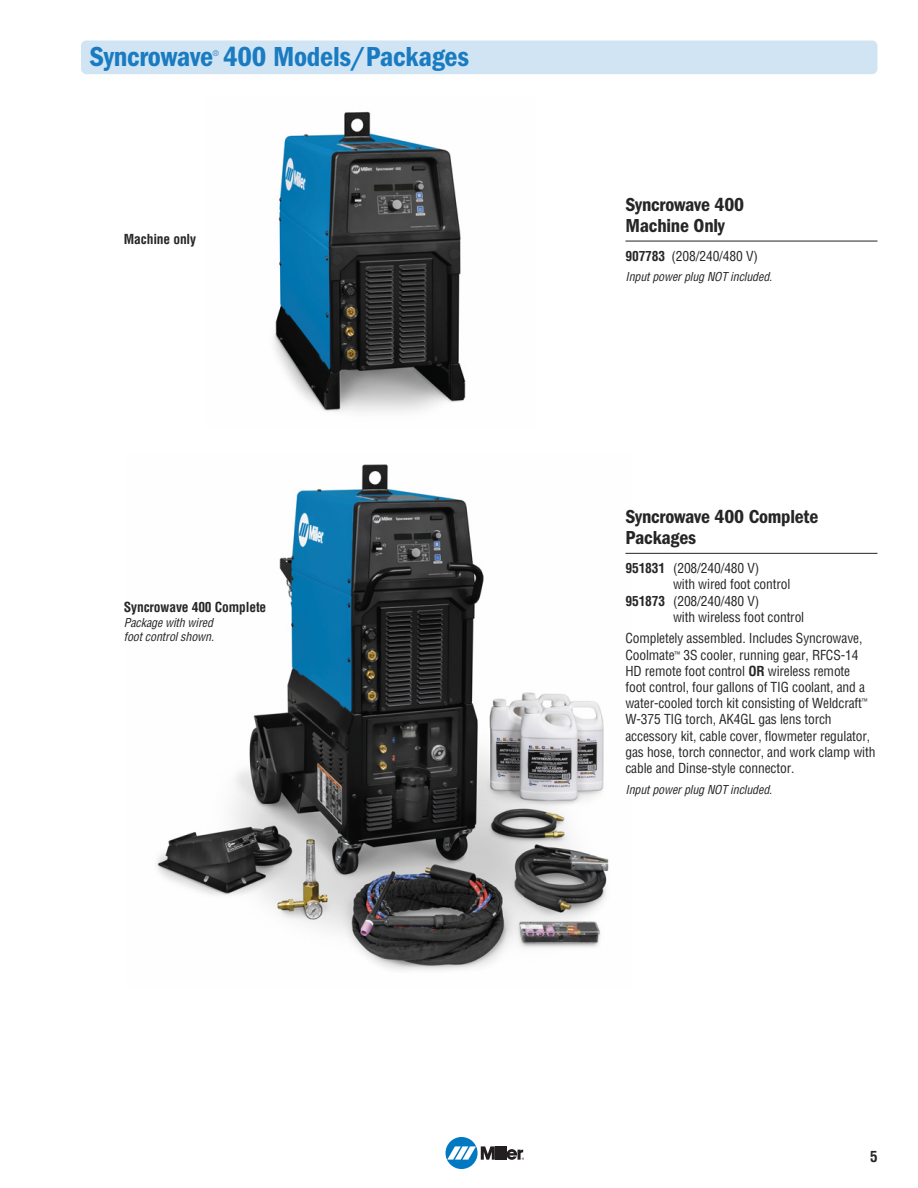
<style>
.page{position:relative;width:918px;height:1188px;background:#fff}
.page>*{position:absolute;margin:0;border:0;box-sizing:border-box;transform-origin:0 0}
.t1{font:28.5px "ITC Franklin Gothic Std Dm Cd";letter-spacing:-.01em;color:#197bc1}
.t2{font:19.5px/21px "ITC Franklin Gothic Std Dm Cd";letter-spacing:-.01em;color:#272526}
.t3{font:700 condensed 15px "Helvetica";color:#272526}
.t4{font:condensed 13.5px/16.2px "Helvetica";letter-spacing:-.01em;color:#272526}
.t5{font:700 condensed 13.5px "Helvetica";letter-spacing:-.01em;color:#272526}
.t6{font:italic condensed 12px/14.4px "Helvetica";color:#272526}
.t7{font:condensed 7.5px "Helvetica";color:#197bc1}
.s1{font-weight:700}
</style>
<div class="page">
<img style="left:156px;top:464px;width:475px;height:507px">
<img style="left:274px;top:111px;width:192px;height:301px">
<div style="left:446px;top:1137px;width:32px;height:32px;background:#0079c2;border-radius:50%"></div>
<hr style="left:499px;top:1146px;width:3px;height:14px;background:#231f20">
<hr style="left:503px;top:1146px;width:3px;height:14px;background:#231f20">
<svg style="left:447px;top:1146px;width:52px;height:14px"></svg>
<svg style="left:506px;top:1149px;width:18px;height:11px"></svg>
<div style="left:81px;top:40px;width:797px;height:34px;background:#d1e4f3;border-radius:5px"></div>
<hr style="left:625px;top:241px;width:253px;height:1px;background:#272526">
<hr style="left:625px;top:553px;width:253px;height:1px;background:#272526">
<h1 class="t1" style="left:90px;top:47px;width:381px">Syncrowave 400 Models/Packages</h1>
<p class="t7" style="left:213px;top:50px;width:7px">®</p>
<p class="t5" style="left:124px;top:234px;width:74px">Machine only</p>
<p class="t5" style="left:124px;top:602px;width:144px">Syncrowave 400 Complete</p>
<p class="t6" style="left:124px;top:616px;width:94px">Package with wired footcontrolshown.</p>
<h2 class="t2" style="left:625px;top:196px;width:120px">Syncrowave 400<br>Machine Only</h2>
<p class="t4" style="left:625px;top:249px;width:134px"><span class="s1">907783</span> (208/240/480 V)</p>
<p class="t6" style="left:625px;top:271px;width:151px">Inputpowerplug NOT included.</p>
<h2 class="t2" style="left:625px;top:508px;width:194px">Syncrowave 400 Complete<br>Packages</h2>
<p class="t4" style="left:625px;top:561px;width:135px"><span class="s1">951831</span> (208/240/480 V)</p>
<p class="t4" style="left:673px;top:578px;width:119px">with wired foot control</p>
<p class="t4" style="left:625px;top:594px;width:135px"><span class="s1">951873</span> (208/240/480 V)</p>
<p class="t4" style="left:673px;top:610px;width:133px">with wireless foot control</p>
<p class="t4" style="left:625px;top:632px;width:251px">Completely assembled. Includes Syncrowave, Coolmate<sup>™</sup> 3S cooler, running gear, RFCS-14<br>HD remote foot control <span class="s1">OR</span> wireless remote<br>foot control, four gallons of TIG coolant, and a water-cooled torch kit consisting of Weldcraft<sup>™ </sup>W-375 TIG torch, AK4GL gas lens torch accessory kit, cable cover, flowmeter regulator, gas hose, torch connector, and work clamp with cable and Dinse-style connector.</p>
<p class="t6" style="left:625px;top:783px;width:151px">Inputpowerplug NOT included.</p>
<p class="t3" style="left:870px;top:1151px;width:9px">5</p>
</div>
